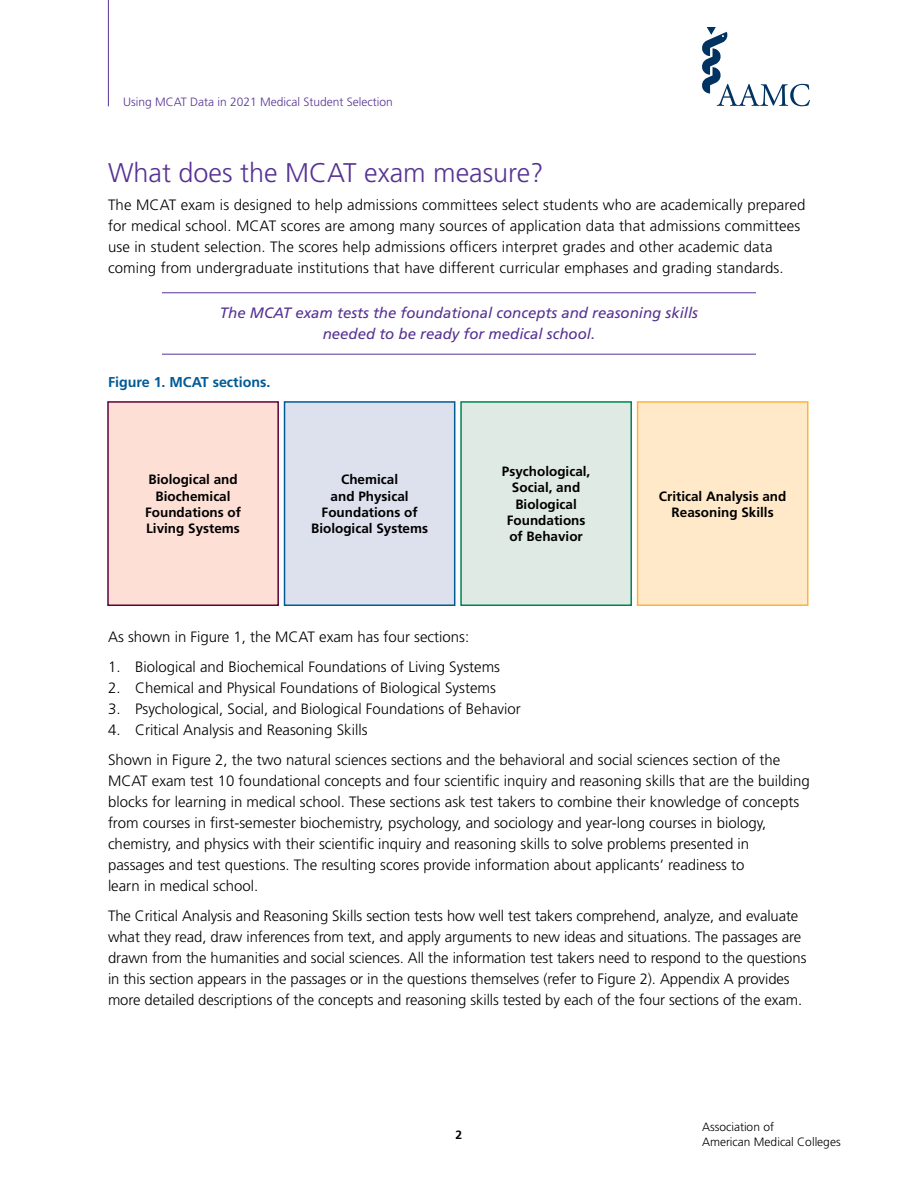
<style>
.page{position:relative;width:918px;height:1188px;background:#fff}
.page>*{position:absolute;margin:0;border:0;box-sizing:border-box;transform-origin:0 0}
.t1{font:300 27px "Frutiger";color:#573393}
.t2{font:300 15px/21px "Frutiger";color:#000}
.t3{font:italic 15px/21px "Frutiger";color:#573393;text-align:center}
.t4{font:700 14.25px "Frutiger";color:#005a96}
.t5{font:700 13.5px/16.2px "Frutiger";color:#000;text-align:center}
.t6{font:300 12px "Frutiger";color:#573393}
.t7{font:300 12px/14.4px "Frutiger";color:#000}
.t8{font:700 12px "Frutiger";color:#000}
</style>
<div class="page">
<svg style="left:702px;top:27px;width:108px;height:79px"></svg>
<hr style="left:108px;top:0;width:1px;height:106px;background:#573393">
<hr style="left:162px;top:292px;width:594px;height:1px;background:#573393">
<hr style="left:162px;top:354px;width:594px;height:1px;background:#573393">
<div style="left:108px;top:402px;width:170px;height:203px;background:#fddfd5"></div>
<div style="left:107px;top:401px;width:172px;height:205px;border:2px solid #60003b"></div>
<div style="left:638px;top:402px;width:170px;height:203px;background:#ffe9c9"></div>
<div style="left:637px;top:401px;width:171px;height:205px;border:2px solid #fcb53b"></div>
<div style="left:285px;top:402px;width:170px;height:203px;background:#dde1ee"></div>
<div style="left:284px;top:401px;width:171px;height:205px;border:2px solid #005a96"></div>
<div style="left:461px;top:402px;width:170px;height:203px;background:#deeae3"></div>
<div style="left:460px;top:401px;width:172px;height:205px;border:2px solid #008453"></div>
<p class="t6" style="left:123px;top:95px;width:271px">Using MCAT Data in 2021 Medical Student Selection</p>
<h1 class="t1" style="left:108px;top:158px;width:437px">What does the MCAT exam measure?</h1>
<p class="t2" style="left:108px;top:195px;width:699px">The MCAT exam is designed to help admissions committees select students who are academically prepared for medical school. MCAT scores are among many sources of application data that admissions committees use in student selection. The scores help admissions officers interpret grades and other academic data coming from undergraduate institutions that have different curricular emphases and grading standards.</p>
<p class="t3" style="left:220px;top:302px;width:480px">The MCAT exam tests the foundational concepts and reasoning skills needed to be ready for medical school.</p>
<p class="t4" style="left:108px;top:374px;width:164px">Figure 1. MCAT sections.</p>
<p class="t5" style="left:145px;top:472px;width:97px">Biological and<br>Biochemical<br>Foundations of<br>Living Systems</p>
<p class="t5" style="left:311px;top:472px;width:119px">Chemical<br>and Physical<br>Foundations of<br>Biological Systems</p>
<p class="t5" style="left:502px;top:464px;width:90px">Psychological,<br>Social, and<br>Biological<br>Foundations of Behavior</p>
<p class="t5" style="left:659px;top:488px;width:129px">Critical Analysis and<br>Reasoning Skills</p>
<p class="t2" style="left:108px;top:627px;width:363px">As shown in Figure 1, the MCAT exam has four sections:</p>
<p class="t2" style="left:108px;top:657px;width:394px">1. Biological and Biochemical Foundations of Living Systems</p>
<p class="t2" style="left:108px;top:678px;width:389px">2. Chemical and Physical Foundations of Biological Systems</p>
<p class="t2" style="left:108px;top:699px;width:414px">3. Psychological, Social, and Biological Foundations of Behavior</p>
<p class="t2" style="left:108px;top:715px;width:674px;line-height:30px">4. Critical Analysis and Reasoning Skills<br>Shown in Figure 2, the two natural sciences sections and the behavioral and social sciences section of the</p>
<p class="t2" style="left:108px;top:771px;width:703px">MCAT exam test 10 foundational concepts and four scientific inquiry and reasoning skills that are the building blocks for learning in medical school. These sections ask test takers to combine their knowledge of concepts from courses in first-semester biochemistry, psychology, and sociology and year-long courses in biology, chemistry, and physics with their scientific inquiry and reasoning skills to solve problems presented in<br>passages and test questions. The resulting scores provide information about applicants’ readiness to<br>learn in medical school.</p>
<p class="t2" style="left:108px;top:906px;width:700px">The Critical Analysis and Reasoning Skills section tests how well test takers comprehend, analyze, and evaluate what they read, draw inferences from text, and apply arguments to new ideas and situations. The passages are drawn from the humanities and social sciences. All the information test takers need to respond to the questions in this section appears in the passages or in the questions themselves (refer to Figure 2). Appendix A provides more detailed descriptions of the concepts and reasoning skills tested by each of the four sections of the exam.</p>
<p class="t8" style="left:456px;top:1127px;width:8px">2</p>
<p class="t7" style="left:702px;top:1120px;width:140px">Association of<br>American Medical Colleges</p>
</div>
